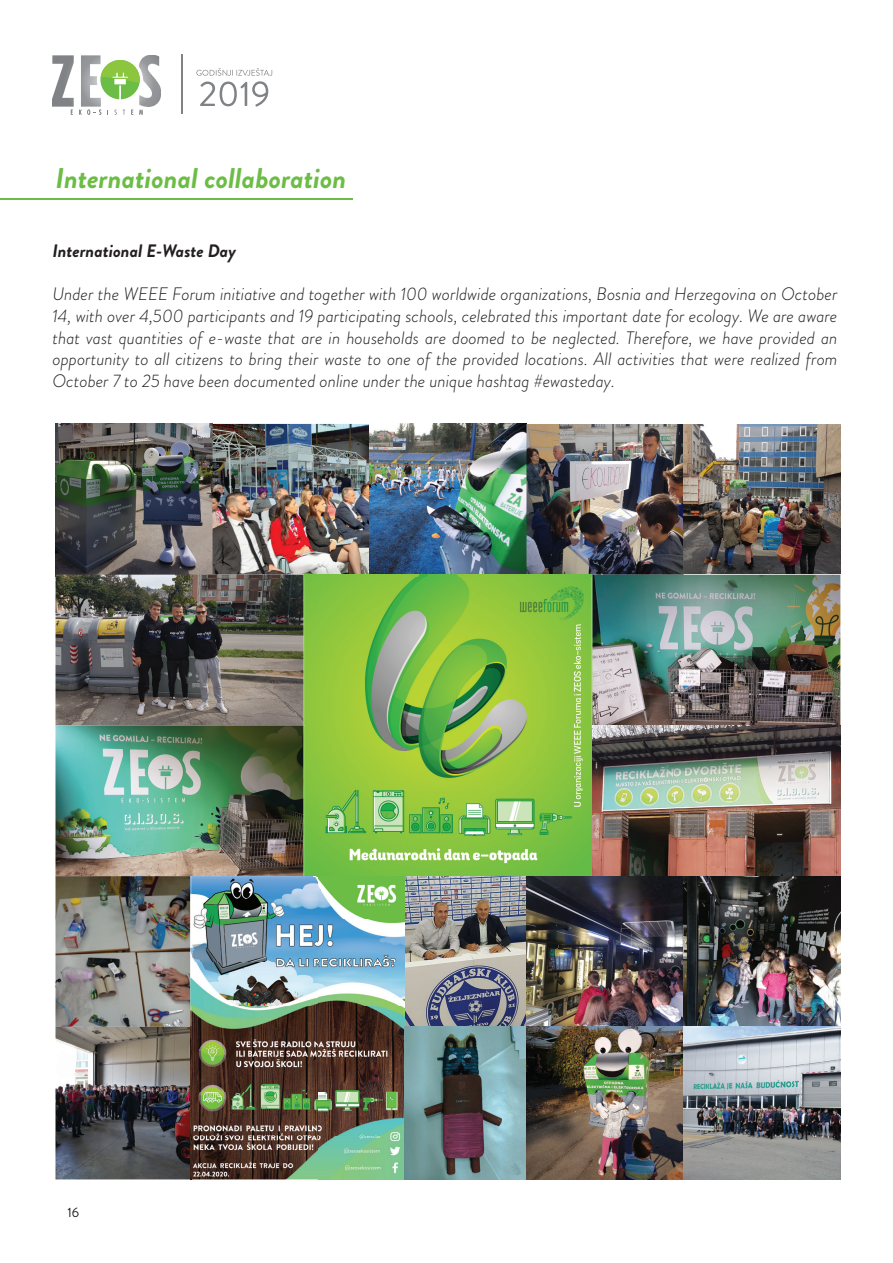
<style>
.page{position:relative;width:893px;height:1263px;background:#fff}
.page>*{position:absolute;margin:0;border:0;box-sizing:border-box;transform-origin:0 0}
.t1{font:italic 700 28.5px "Brandon Grotesque";color:#6cbd45}
.t2{font:italic 300 18px/21.6px "Brandon Grotesque";color:#231f20;text-align:justify}
.t3{font:italic 700 18px "Brandon Grotesque";color:#231f20}
.t4{font:13.5px "Brandon Grotesque";color:#231f20}
</style>
<div class="page">
<img style="left:53px;top:55px;width:108px;height:51px">
<svg style="left:100px;top:60px;width:40px;height:39px"></svg>
<svg style="left:196px;top:68px;width:76px;height:39px"></svg>
<hr style="left:181px;top:54px;width:2px;height:60px;background:#808285">
<svg style="left:79px;top:110px;width:22px;height:5px"></svg>
<svg style="left:139px;top:110px;width:4px;height:5px"></svg>
<hr style="left:0;top:198px;width:352px;height:1px;background:#6cbd45">
<img style="left:56px;top:424px;width:627px;height:151px">
<img style="left:683px;top:424px;width:157px;height:149px">
<img style="left:56px;top:575px;width:248px;height:150px">
<img style="left:593px;top:575px;width:247px;height:301px">
<img style="left:56px;top:725px;width:248px;height:151px">
<img style="left:304px;top:575px;width:289px;height:301px">
<img style="left:305px;top:575px;width:286px;height:2px">
<img style="left:56px;top:876px;width:134px;height:151px">
<img style="left:405px;top:876px;width:435px;height:151px">
<img style="left:56px;top:1027px;width:134px;height:152px">
<img style="left:190px;top:876px;width:215px;height:303px">
<img style="left:191px;top:876px;width:214px;height:2px">
<img style="left:405px;top:1027px;width:435px;height:152px">
<h1 class="t1" style="left:56px;top:158px;width:292px">International collaboration</h1>
<p class="t3" style="left:53px;top:238px;width:185px">International E-Waste Day</p>
<p class="t2" style="left:53px;top:283px;width:787px">Under the WEEE Forum initiative and together with 100 worldwide organizations, Bosnia and Herzegovina on October 14, with over 4,500 participants and 19 participating schools, celebrated this important date for ecology. We are aware that vast quantities of e-waste that are in households are doomed to be neglected. Therefore, we have provided an opportunity to all citizens to bring their waste to one of the provided locations. All activities that were realized from October 7 to 25 have been documented online under the unique hashtag #ewasteday.</p>
<p class="t4" style="left:68px;top:1203px;width:13px">16</p>
</div>
